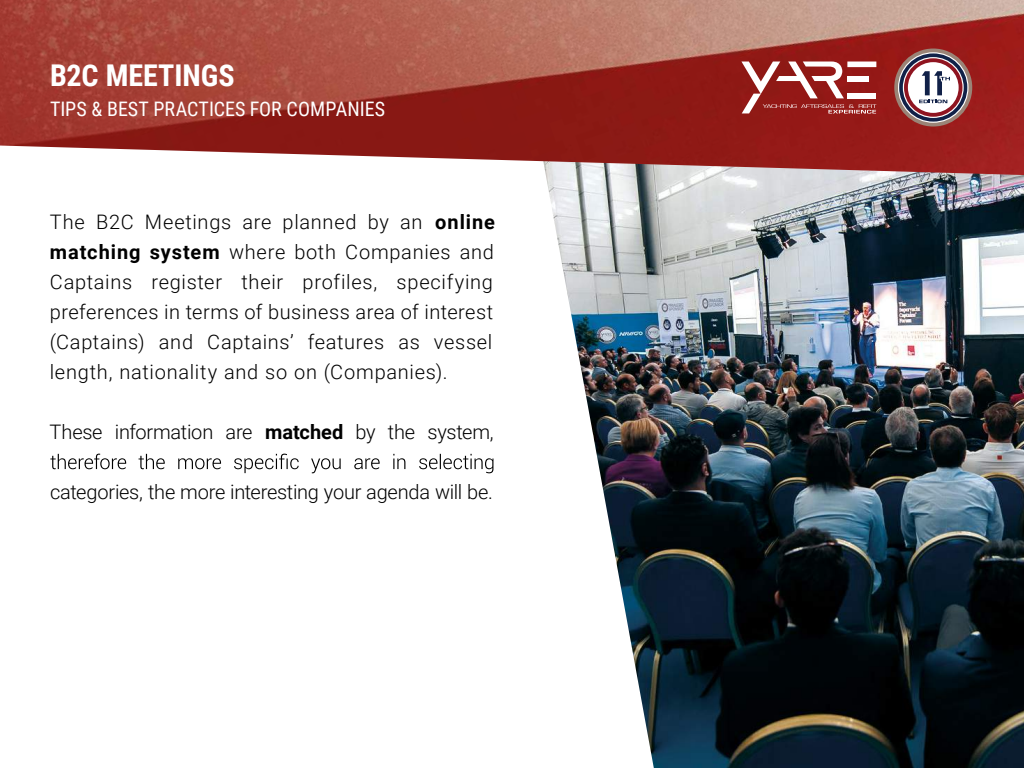
<style>
.page{position:relative;width:1024px;height:768px;background:#fff}
.page>*{position:absolute;margin:0;border:0;box-sizing:border-box;transform-origin:0 0}
.t1{font:700 30px "Roboto Condensed";color:#fff}
.t2{font:300 20px/30px "Roboto";letter-spacing:.03em;color:#000}
.t3{font:300 20px "Roboto";letter-spacing:-.015em;color:#000}
.t4{font:20px "Roboto Condensed";color:#fff}
.s1{font-weight:700}
</style>
<div class="page">
<img style="left:546px;top:175px;width:478px;height:593px">
<img style="left:0;top:0;width:1024px;height:175px">
<svg style="left:50px;top:454px;width:443px;height:19px"></svg>
<svg style="left:741px;top:62px;width:135px;height:52px"></svg>
<svg style="left:894px;top:49px;width:78px;height:78px"></svg>
<h1 class="t1" style="left:50px;top:54px;width:186px">B2C MEETINGS</h1>
<p class="t4" style="left:50px;top:95px;width:337px">TIPS &amp; BEST PRACTICES FOR COMPANIES</p>
<p class="t2" style="left:50px;top:206px;width:447px">The B2C Meetings are planned by an <span class="s1">online matching system</span> where both Companies and Captains register their profiles, specifying preferences in terms of business area of interest (Captains) and Captains’ features as vessel length, nationality and so on (Companies).</p>
<p class="t3" style="left:50px;top:418px;width:446px">These information are <span class="s1">matched</span> by the system,</p>
<p class="t3" style="left:50px;top:478px;width:444px">categories, the more interesting your agenda will be.</p>
</div>
